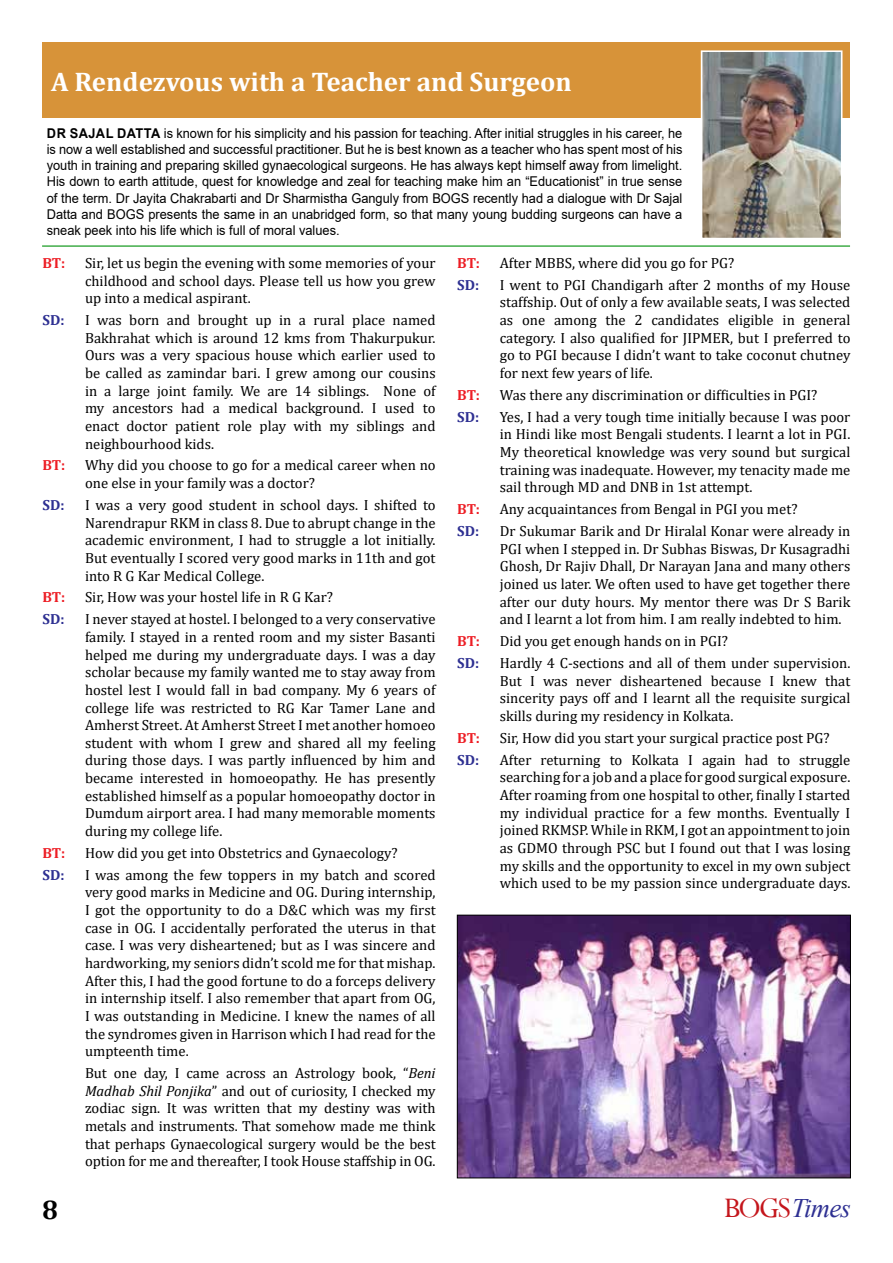
<style>
.page{position:relative;width:893px;height:1263px;background:#fff}
.page>*{position:absolute;margin:0;border:0;box-sizing:border-box;transform-origin:0 0}
.t1{font:700 27px "Cambria";color:#fff}
.t2{font:700 27px "Cambria";color:#000}
.t3{font:italic 26.7px "Times New Roman";letter-spacing:-.03em;color:#2e3092}
.t4{font:14.7px/17.7px "Cambria";color:#000;text-align:justify}
.t5{font:700 14.7px "Cambria";letter-spacing:-.005em;color:#ed1d24}
.t6{font:700 14.7px "Cambria";color:#2e3092}
.t7{font:13.5px/16.2px "Arial";color:#000;text-align:justify;scale:.95 1}
.s1{font-weight:700}
.s2{font-style:italic}
.s3{font-family:"Perpetua";font-style:normal;font-size:31.65px;color:#c4161c}
</style>
<div class="page">
<hr style="left:42px;top:245px;width:808px;height:2px;background:#41ad49">
<div style="left:42px;top:43px;width:808px;height:75px;background:#d79339"></div>
<img style="left:704px;top:53px;width:135px;height:183px">
<div style="left:701px;top:50px;width:141px;height:189px;border:2px solid #fff"></div>
<img style="left:459px;top:917px;width:390px;height:259px">
<div style="left:457px;top:915px;width:394px;height:263px;border:1px solid #000"></div>
<h1 class="t1" style="left:51px;top:62px;width:522px">A Rendezvous with a Teacher and Surgeon</h1>
<p class="t7" style="left:47px;top:125px;width:671px"><span class="s1">DR SAJAL DATTA</span> is known for his simplicity and his passion for teaching. After initial struggles in his career, he is now a well established and successful practitioner. But he is best known as a teacher who has spent most of his youth in training and preparing skilled gynaecological surgeons. He has always kept himself away from limelight.<br>His down to earth attitude, quest for knowledge and zeal for teaching make him an “Educationist” in true sense of the term. Dr Jayita Chakrabarti and Dr Sharmistha Ganguly from BOGS recently had a dialogue with Dr Sajal Datta and BOGS presents the same in an unabridged form, so that many young budding surgeons can have a sneak peek into his life which is full of moral values.</p>
<p class="t5" style="left:457px;top:252px;width:24px">BT:</p>
<p class="t4" style="left:500px;top:254px;width:236px">After MBBS, where did you go for PG?</p>
<p class="t6" style="left:457px;top:274px;width:24px">SD:</p>
<p class="t4" style="left:500px;top:276px;width:352px">I went to PGI Chandigarh after 2 months of my House staffship. Out of only a few available seats, I was selected as one among the 2 candidates eligible in general category. I also qualified for JIPMER, but I preferred to go to PGI because I didn’t want to take coconut chutney for next few years of life.</p>
<p class="t5" style="left:457px;top:384px;width:24px">BT:</p>
<p class="t4" style="left:500px;top:386px;width:319px">Was there any discrimination or difficulties in PGI?</p>
<p class="t6" style="left:457px;top:406px;width:24px">SD:</p>
<p class="t4" style="left:500px;top:408px;width:352px">Yes, I had a very tough time initially because I was poor in Hindi like most Bengali students. I learnt a lot in PGI.<br>My theoretical knowledge was very sound but surgical training was inadequate. However, my tenacity made me sail through MD and DNB in 1st attempt.</p>
<p class="t5" style="left:457px;top:499px;width:24px">BT:</p>
<p class="t4" style="left:500px;top:500px;width:299px">Any acquaintances from Bengal in PGI you met?</p>
<p class="t6" style="left:457px;top:521px;width:24px">SD:</p>
<p class="t4" style="left:500px;top:522px;width:352px">Dr Sukumar Barik and Dr Hiralal Konar were already in PGI when I stepped in. Dr Subhas Biswas, Dr Kusagradhi Ghosh, Dr Rajiv Dhall, Dr Narayan Jana and many others joined us later. We often used to have get together there after our duty hours. My mentor there was Dr S Barik and I learnt a lot from him. I am really indebted to him.</p>
<p class="t5" style="left:457px;top:631px;width:24px">BT:</p>
<p class="t4" style="left:500px;top:632px;width:230px">Did you get enough hands on in PGI?</p>
<p class="t6" style="left:457px;top:653px;width:24px">SD:</p>
<p class="t4" style="left:500px;top:654px;width:352px">Hardly 4 C-sections and all of them under supervision.<br>But I was never disheartened because I knew that sincerity pays off and I learnt all the requisite surgical skills during my residency in Kolkata.</p>
<p class="t5" style="left:457px;top:727px;width:24px">BT:</p>
<p class="t4" style="left:500px;top:729px;width:332px">Sir, How did you start your surgical practice post PG?</p>
<p class="t6" style="left:457px;top:749px;width:24px">SD:</p>
<p class="t4" style="left:500px;top:751px;width:352px">After returning to Kolkata I again had to struggle searching for a job and a place for good surgical exposure.<br>After roaming from one hospital to other, finally I started my individual practice for a few months. Eventually I joined RKMSP. While in RKM, I got an appointment to join as GDMO through PSC but I found out that I was losing my skills and the opportunity to excel in my own subject which used to be my passion since undergraduate days.</p>
<p class="t5" style="left:42px;top:252px;width:24px">BT:</p>
<p class="t4" style="left:85px;top:254px;width:352px">Sir, let us begin the evening with some memories of your childhood and school days. Please tell us how you grew up into a medical aspirant.</p>
<p class="t6" style="left:42px;top:310px;width:24px">SD:</p>
<p class="t4" style="left:85px;top:311px;width:352px">I was born and brought up in a rural place named Bakhrahat which is around 12 kms from Thakurpukur.<br>Ours was a very spacious house which earlier used to be called as zamindar bari. I grew among our cousins in a large joint family. We are 14 siblings. None of my ancestors had a medical background. I used to enact doctor patient role play with my siblings and neighbourhood kids.</p>
<p class="t5" style="left:42px;top:455px;width:24px">BT:</p>
<p class="t4" style="left:85px;top:456px;width:352px">Why did you choose to go for a medical career when no one else in your family was a doctor?</p>
<p class="t6" style="left:42px;top:495px;width:24px">SD:</p>
<p class="t4" style="left:85px;top:496px;width:352px">I was a very good student in school days. I shifted to Narendrapur RKM in class 8. Due to abrupt change in the academic environment, I had to struggle a lot initially.<br>But eventually I scored very good marks in 11th and got into R G Kar Medical College.</p>
<p class="t5" style="left:42px;top:587px;width:24px">BT:</p>
<p class="t4" style="left:85px;top:588px;width:249px">Sir, How was your hostel life in R G Kar?</p>
<p class="t6" style="left:42px;top:609px;width:24px">SD:</p>
<p class="t4" style="left:85px;top:610px;width:352px">I never stayed at hostel. I belonged to a very conservative family. I stayed in a rented room and my sister Basanti helped me during my undergraduate days. I was a day scholar because my family wanted me to stay away from hostel lest I would fall in bad company. My 6 years of college life was restricted to RG Kar Tamer Lane and Amherst Street. At Amherst Street I met another homoeo student with whom I grew and shared all my feeling during those days. I was partly influenced by him and became interested in homoeopathy. He has presently established himself as a popular homoeopathy doctor in Dumdum airport area. I had many memorable moments during my college life.</p>
<p class="t5" style="left:42px;top:842px;width:24px">BT:</p>
<p class="t4" style="left:85px;top:844px;width:314px">How did you get into Obstetrics and Gynaecology?</p>
<p class="t6" style="left:42px;top:864px;width:24px">SD:</p>
<p class="t4" style="left:85px;top:866px;width:352px">I was among the few toppers in my batch and scored very good marks in Medicine and OG. During internship, I got the opportunity to do a D&amp;C which was my first case in OG. I accidentally perforated the uterus in that case. I was very disheartened; but as I was sincere and hardworking, my seniors didn’t scold me for that mishap.<br>After this, I had the good fortune to do a forceps delivery in internship itself. I also remember that apart from OG, I was outstanding in Medicine. I knew the names of all the syndromes given in Harrison which I had read for the umpteenth time.</p>
<p class="t4" style="left:85px;top:1064px;width:352px">But one day, I came across an Astrology book, “<span class="s2">Beni Madhab Shil Ponjika</span>” and out of curiosity, I checked my zodiac sign. It was written that my destiny was with metals and instruments. That somehow made me think that perhaps Gynaecological surgery would be the best option for me and thereafter, I took House staffship in OG.</p>
<h1 class="t2" style="left:42px;top:1191px;width:17px">8</h1>
<h2 class="t3" style="left:724px;top:1189px;width:128px"><span class="s3">BOGS</span>Times</h2>
</div>
